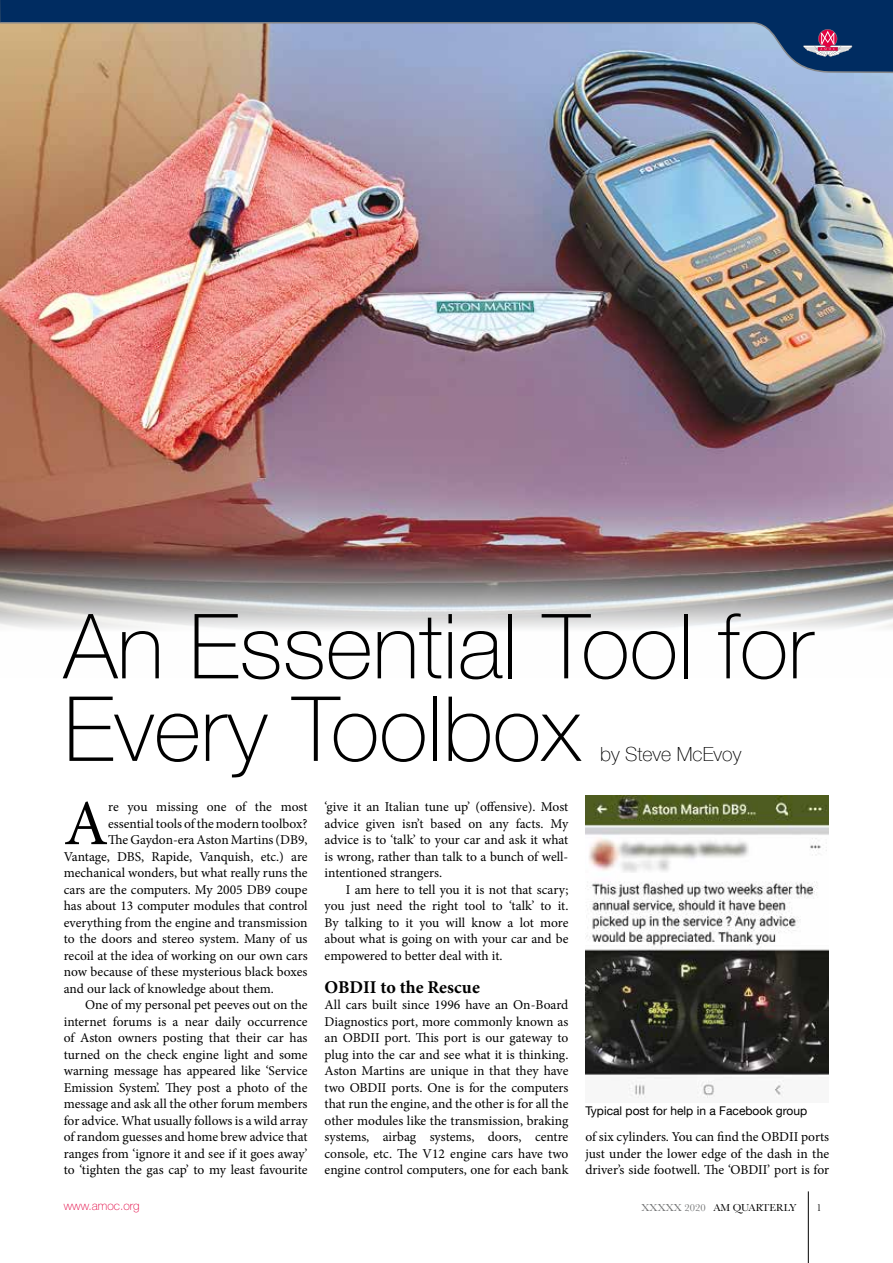
<style>
.page{position:relative;width:893px;height:1263px;background:#fff}
.page>*{position:absolute;margin:0;border:0;box-sizing:border-box;transform-origin:0 0}
.t1{font:100 90px/82.5px "Helvetica Neue LT Com";color:#000}
.t2{font:64.2px "Minion Pro";color:#000}
.t3{font:100 19.5px "Helvetica Neue LT Com";color:#000}
.t4{font:700 18px "Minion Pro";color:#000}
.t5{font:13.5px/16.5px "Minion Pro";letter-spacing:-.005em;color:#000;text-align:justify}
.t6{font:12px "Helvetica Neue LT Com";color:#000}
.t7{font:100 12px "Helvetica Neue LT Pro";color:#e20040}
.t8{font:10.5px "Baskerville";color:#000}
.s1{color:#707172}
</style>
<div class="page">
<hr style="left:808px;top:1191px;width:1px;height:72px;background:#000">
<img style="left:0;top:74px;width:893px;height:555px">
<svg style="left:0;top:0;width:893px;height:74px;background:#697a93"></svg>
<svg style="left:803px;top:29px;width:49px;height:28px"></svg>
<img style="left:585px;top:795px;width:244px;height:303px">
<h1 class="t1" style="left:64px;top:604px;width:751px">An Essential Tool for<br>Every Toolbox</h1>
<h3 class="t3" style="left:600px;top:742px;width:143px">by Steve McEvoy</h3>
<h2 class="t2" style="left:64px;top:781px;width:46px">A</h2>
<p class="t5" style="left:108px;top:799px;width:201px">re you missing one of the most</p>
<p class="t5" style="left:108px;top:815px;width:201px">essential tools of the modern toolbox?</p>
<p class="t5" style="left:108px;top:832px;width:201px">The Gaydon-era Aston Martins (DB9,</p>
<p class="t5" style="left:64px;top:848px;width:245px">Vantage, DBS, Rapide, Vanquish, etc.) are</p>
<p class="t5" style="left:64px;top:865px;width:245px">mechanical wonders, but what really runs the</p>
<p class="t5" style="left:64px;top:881px;width:245px">cars are the computers. My 2005 DB9 coupe</p>
<p class="t5" style="left:64px;top:898px;width:245px">has about 13 computer modules that control</p>
<p class="t5" style="left:64px;top:914px;width:245px">everything from the engine and transmission</p>
<p class="t5" style="left:64px;top:931px;width:245px">to the doors and stereo system. Many of us</p>
<p class="t5" style="left:64px;top:947px;width:245px">recoil at the idea of working on our own cars</p>
<p class="t5" style="left:64px;top:964px;width:245px">now because of these mysterious black boxes</p>
<p class="t5" style="left:64px;top:980px;width:212px">and our lack of knowledge about them.</p>
<p class="t5" style="left:85px;top:997px;width:224px">One of my personal pet peeves out on the</p>
<p class="t5" style="left:64px;top:1013px;width:245px">internet forums is a near daily occurrence</p>
<p class="t5" style="left:64px;top:1030px;width:245px">of Aston owners posting that their car has</p>
<p class="t5" style="left:64px;top:1046px;width:245px">turned on the check engine light and some</p>
<p class="t5" style="left:64px;top:1062px;width:245px">warning message has appeared like ‘Service</p>
<p class="t5" style="left:64px;top:1079px;width:245px">Emission System’. They post a photo of the</p>
<p class="t5" style="left:64px;top:1095px;width:245px">message and ask all the other forum members</p>
<p class="t5" style="left:64px;top:1112px;width:245px">for advice. What usually follows is a wild array</p>
<p class="t5" style="left:64px;top:1128px;width:245px">of random guesses and home brew advice that</p>
<p class="t5" style="left:64px;top:1145px;width:245px">ranges from ‘ignore it and see if it goes away’</p>
<p class="t5" style="left:64px;top:1161px;width:245px">to ‘tighten the gas cap’ to my least favourite</p>
<p class="t5" style="left:325px;top:799px;width:245px">‘give it an Italian tune up’ (offensive). Most advice given isn’t based on any facts. My advice is to ‘talk’ to your car and ask it what is wrong, rather than talk to a bunch of well&shy;intentioned strangers.</p>
<p class="t5" style="left:325px;top:881px;width:245px;text-indent:21px">I am here to tell you it is not that scary; you just need the right tool to ‘talk’ to it.<br>By talking to it you will know a lot more about what is going on with your car and be empowered to better deal with it.</p>
<h3 class="t4" style="left:325px;top:974px;width:157px">OBDII to the Rescue</h3>
<p class="t5" style="left:325px;top:997px;width:245px">All cars built since 1996 have an On-Board Diagnostics port, more commonly known as an OBDII port. This port is our gateway to plug into the car and see what it is thinking.<br>Aston Martins are unique in that they have two OBDII ports. One is for the computers that run the engine, and the other is for all the other modules like the transmission, braking systems, airbag systems, doors, centre console, etc. The V12 engine cars have two engine control computers, one for each bank</p>
<p class="t6" style="left:585px;top:1104px;width:223px">Typical post for help in a Facebook group</p>
<p class="t5" style="left:585px;top:1129px;width:245px">of six cylinders. You can find the OBDII ports just under the lower edge of the dash in the driver’s side footwell. The ‘OBDII’ port is for</p>
<p class="t7" style="left:64px;top:1198px;width:77px">www.amoc.org</p>
<p class="t8" style="left:641px;top:1201px;width:157px"><span class="s1">XXXXX 2020</span> AM QUARTERLY</p>
<p class="t8" style="left:816px;top:1201px;width:7px">1</p>
</div>
